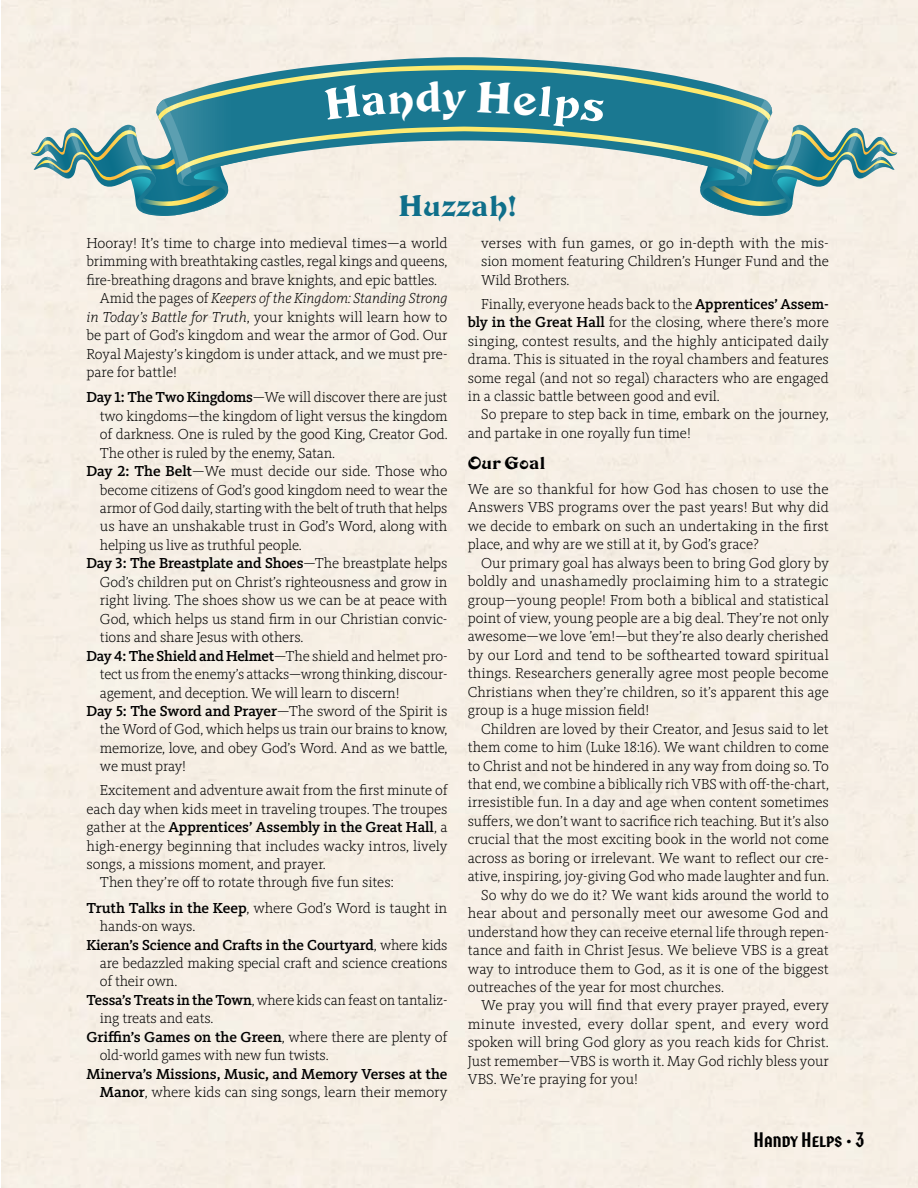
<style>
.page{position:relative;width:918px;height:1188px;background:#fff}
.page>*{position:absolute;margin:0;border:0;box-sizing:border-box;transform-origin:0 0}
.t1{font:46.5px "Devinne D";color:#fff}
.t2{font:31.5px "Devinne D";color:#0f6f8a}
.t3{font:21px "Cinder";color:#000}
.t4{font:18.75px "Devinne D";color:#000}
.t5{font:300 15px/18.5px "Kievit Slab OT";letter-spacing:-.01em;color:#000;text-align:justify}
.t6{font:500 15px/18.5px "Kievit Slab OT";letter-spacing:-.01em;color:#000;text-align:right}
.t7{font:italic 300 15px "Kievit Slab OT";color:#000}
.t8{font:300 15px "Kievit Slab OT";letter-spacing:.015em;color:#000}
.s1{font-style:normal}
.s2{font-style:italic}
.s3{font-weight:500}
.s4{font-weight:300}
</style>
<div class="page">
<svg style="left:155px;top:57px;width:619px;height:8px;background:#bacece"></svg>
<svg style="left:31px;top:65px;width:866px;height:152px;background:#99bcbb"></svg>
<h1 class="t1" style="left:442px;top:69px;width:25px">y</h1>
<h2 class="t2" style="left:398px;top:188px;width:120px">Huzzah!</h2>
<p class="t5" style="left:86px;top:234px;width:363px">Hooray! It’s time to charge into medieval times—a world</p>
<p class="t5" style="left:86px;top:252px;width:363px">brimming with breathtaking castles, regal kings and queens,</p>
<p class="t5" style="left:86px;top:271px;width:352px">fire-breathing dragons and brave knights, and epic battles.</p>
<p class="t7" style="left:100px;top:290px;width:349px"><span class="s1">Amid the pages of</span> Keepers of the Kingdom: Standing Strong</p>
<p class="t5" style="left:86px;top:308px;width:363px"><span class="s2">in Today’s Battle for Truth</span>, your knights will learn how to</p>
<p class="t5" style="left:86px;top:326px;width:363px">be part of God’s kingdom and wear the armor of God. Our</p>
<p class="t5" style="left:86px;top:345px;width:363px">Royal Majesty’s kingdom is under attack, and we must pre-</p>
<p class="t5" style="left:86px;top:363px;width:92px">pare for battle!</p>
<p class="t5" style="left:86px;top:388px;width:363px"><span class="s3">Day 1: The Two Kingdoms</span>—We will discover there are just</p>
<p class="t5" style="left:100px;top:407px;width:349px">two kingdoms—the kingdom of light versus the kingdom</p>
<p class="t5" style="left:100px;top:425px;width:349px">of darkness. One is ruled by the good King, Creator God.</p>
<p class="t5" style="left:100px;top:444px;width:237px">The other is ruled by the enemy, Satan.</p>
<p class="t5" style="left:86px;top:462px;width:363px"><span class="s3">Day 2: The Belt</span>—We must decide our side. Those who</p>
<p class="t5" style="left:100px;top:481px;width:349px">become citizens of God’s good kingdom need to wear the</p>
<p class="t5" style="left:100px;top:499px;width:349px">armor of God daily, starting with the belt of truth that helps</p>
<p class="t5" style="left:100px;top:517px;width:349px">us have an unshakable trust in God’s Word, along with</p>
<p class="t5" style="left:100px;top:536px;width:203px">helping us live as truthful people.</p>
<p class="t6" style="left:86px;top:554px;width:363px">Day 3: The Breastplate and Shoes<span class="s4">—The breastplate helps</span></p>
<p class="t5" style="left:100px;top:573px;width:349px">God’s children put on Christ’s righteousness and grow in</p>
<p class="t5" style="left:100px;top:591px;width:349px">right living. The shoes show us we can be at peace with</p>
<p class="t5" style="left:100px;top:610px;width:349px">God, which helps us stand firm in our Christian convic-</p>
<p class="t5" style="left:100px;top:628px;width:205px">tions and share Jesus with others.</p>
<p class="t6" style="left:86px;top:646px;width:363px">Day 4: The Shield and Helmet<span class="s4">—The shield and helmet pro-</span></p>
<p class="t5" style="left:100px;top:665px;width:349px">tect us from the enemy’s attacks—wrong thinking, discour-</p>
<p class="t5" style="left:100px;top:684px;width:301px">agement, and deception. We will learn to discern!</p>
<p class="t6" style="left:86px;top:702px;width:363px">Day 5: The Sword and Prayer<span class="s4">—The sword of the Spirit is</span></p>
<p class="t5" style="left:100px;top:720px;width:349px">the Word of God, which helps us train our brains to know,</p>
<p class="t5" style="left:100px;top:739px;width:349px">memorize, love, and obey God’s Word. And as we battle,</p>
<p class="t5" style="left:100px;top:757px;width:88px">we must pray!</p>
<p class="t5" style="left:100px;top:781px;width:349px">Excitement and adventure await from the first minute of</p>
<p class="t5" style="left:86px;top:800px;width:363px">each day when kids meet in traveling troupes. The troupes</p>
<p class="t6" style="left:86px;top:818px;width:363px"><span class="s4">gather at the</span> Apprentices’ Assembly in the Great Hall<span class="s4">, a</span></p>
<p class="t5" style="left:86px;top:837px;width:362px">high-energy beginning that includes wacky intros, lively</p>
<p class="t5" style="left:86px;top:855px;width:241px">songs, a missions moment, and prayer.</p>
<p class="t5" style="left:100px;top:873px;width:295px">Then they’re off to rotate through five fun sites:</p>
<p class="t5" style="left:86px;top:899px;width:363px"><span class="s3">Truth Talks in the Keep</span>, where God’s Word is taught in</p>
<p class="t5" style="left:100px;top:917px;width:97px">hands-on ways.</p>
<p class="t6" style="left:86px;top:935px;width:363px">Kieran’s Science and Crafts in the Courtyard<span class="s4">, where kids</span></p>
<p class="t5" style="left:100px;top:954px;width:349px">are bedazzled making special craft and science creations</p>
<p class="t5" style="left:100px;top:972px;width:79px">of their own.</p>
<p class="t5" style="left:86px;top:991px;width:363px"><span class="s3">Tessa’s Treats in the Town</span>, where kids can feast on tantaliz-</p>
<p class="t5" style="left:100px;top:1009px;width:115px">ing treats and eats.</p>
<p class="t6" style="left:86px;top:1028px;width:363px">Griffin’s Games on the Green<span class="s4">, where there are plenty of</span></p>
<p class="t5" style="left:100px;top:1046px;width:230px">old-world games with new fun twists.</p>
<p class="t6" style="left:86px;top:1064px;width:362px">Minerva’s Missions, Music, and Memory Verses at the<br>Manor<span class="s4">, where kids can sing songs, learn their memory</span></p>
<p class="t5" style="left:481px;top:234px;width:349px">verses with fun games, or go in-depth with the mis&shy;sion moment featuring Children’s Hunger Fund and the Wild Brothers.</p>
<p class="t5" style="left:468px;top:295px;width:363px;text-indent:14px">Finally, everyone heads back to the <span class="s3">Apprentices’ Assem&shy;bly in the Great Hall</span> for the closing, where there’s more singing, contest results, and the highly anticipated daily drama. This is situated in the royal chambers and features some regal (and not so regal) characters who are engaged in a classic battle between good and evil.</p>
<p class="t5" style="left:468px;top:405px;width:363px;text-indent:14px">So prepare to step back in time, embark on the journey, and partake in one royally fun time!</p>
<p class="t4" style="left:468px;top:452px;width:79px">Our Goal</p>
<p class="t5" style="left:468px;top:480px;width:363px">We are so thankful for how God has chosen to use the Answers VBS programs over the past years! But why did we decide to embark on such an undertaking in the first place, and why are we still at it, by God’s grace?</p>
<p class="t5" style="left:468px;top:554px;width:363px;text-indent:14px">Our primary goal has always been to bring God glory by boldly and unashamedly proclaiming him to a strategic group—young people! From both a biblical and statistical point of view, young people are a big deal. They’re not only awesome—we love ’em!—but they’re also dearly cherished by our Lord and tend to be softhearted toward spiritual things. Researchers generally agree most people become Christians when they’re children, so it’s apparent this age group is a huge mission field!</p>
<p class="t5" style="left:481px;top:720px;width:349px">Children are loved by their Creator, and Jesus said to let</p>
<p class="t5" style="left:468px;top:738px;width:363px">them come to him (Luke 18:16). We want children to come</p>
<p class="t5" style="left:468px;top:757px;width:363px">to Christ and not be hindered in any way from doing so. To</p>
<p class="t5" style="left:468px;top:775px;width:363px">that end, we combine a biblically rich VBS with off-the-chart,</p>
<p class="t5" style="left:468px;top:793px;width:363px">irresistible fun. In a day and age when content sometimes</p>
<p class="t5" style="left:468px;top:812px;width:363px">suffers, we don’t want to sacrifice rich teaching. But it’s also</p>
<p class="t5" style="left:468px;top:830px;width:363px">crucial that the most exciting book in the world not come</p>
<p class="t5" style="left:468px;top:849px;width:363px">across as boring or irrelevant. We want to reflect our cre-</p>
<p class="t5" style="left:468px;top:867px;width:363px">ative, inspiring, joy-giving God who made laughter and fun.</p>
<p class="t5" style="left:481px;top:886px;width:349px">So why do we do it? We want kids around the world to</p>
<p class="t5" style="left:468px;top:904px;width:363px">hear about and personally meet our awesome God and</p>
<p class="t5" style="left:468px;top:923px;width:363px">understand how they can receive eternal life through repen-</p>
<p class="t5" style="left:468px;top:941px;width:363px">tance and faith in Christ Jesus. We believe VBS is a great</p>
<p class="t5" style="left:468px;top:960px;width:363px">way to introduce them to God, as it is one of the biggest</p>
<p class="t5" style="left:468px;top:978px;width:258px">outreaches of the year for most churches.</p>
<p class="t5" style="left:481px;top:996px;width:349px">We pray you will find that every prayer prayed, every</p>
<p class="t8" style="left:468px;top:1015px;width:363px">minute invested, every dollar spent, and every word</p>
<p class="t5" style="left:468px;top:1033px;width:363px">spoken will bring God glory as you reach kids for Christ.</p>
<p class="t5" style="left:468px;top:1052px;width:363px">Just remember—VBS is worth it. May God richly bless your</p>
<p class="t5" style="left:468px;top:1070px;width:172px">VBS. We’re praying for you!</p>
<h3 class="t3" style="left:754px;top:1127px;width:112px">Handy Helps • 3</h3>
</div>
